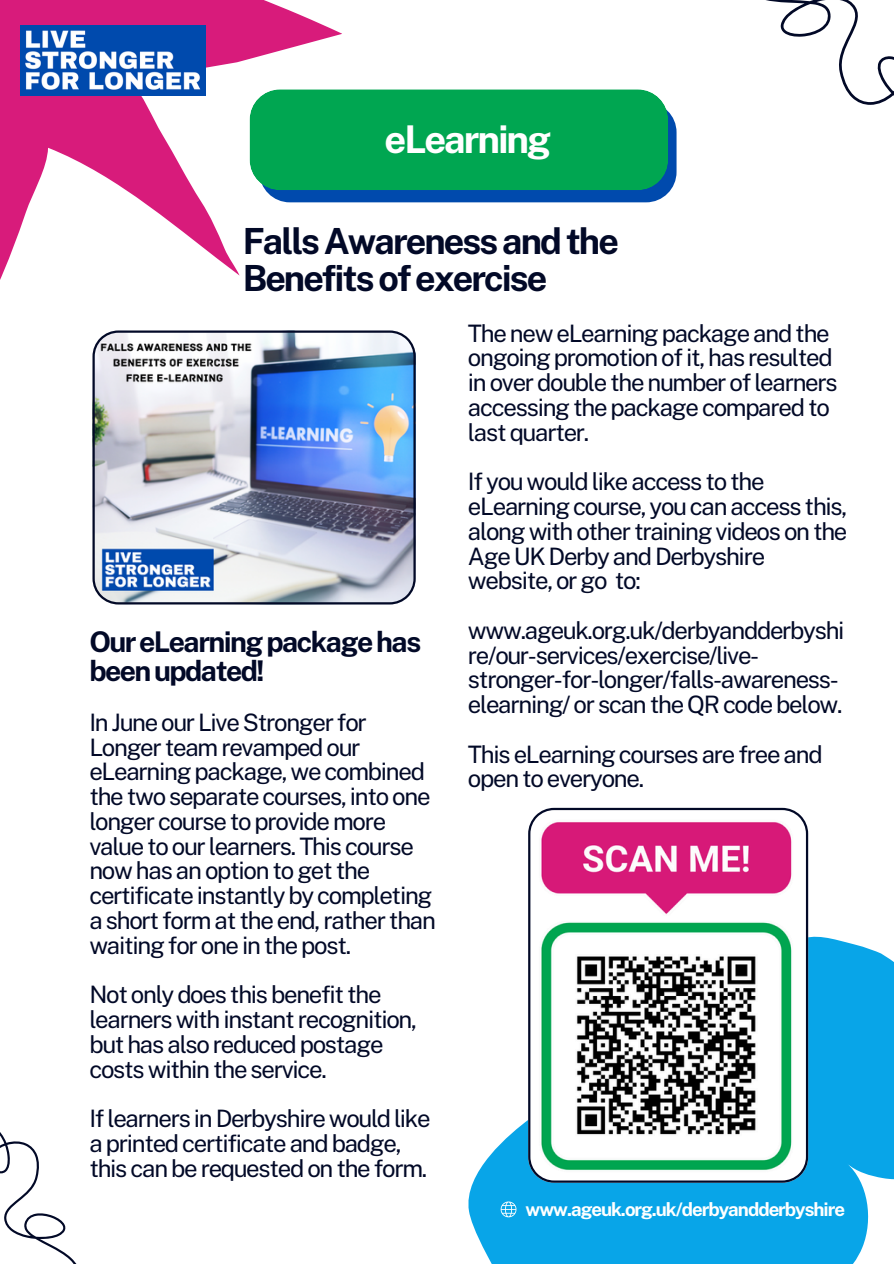
<style>
.page{position:relative;width:894px;height:1264px;background:#fff}
.page>*{position:absolute;margin:0;border:0;box-sizing:border-box;transform-origin:0 0}
.t1{font:700 38.25px "Public Sans";letter-spacing:-.055em;color:#fff}
.t2{font:700 36px/37.2px "Public Sans";letter-spacing:-.055em;color:#020927}
.t3{font:700 28.5px/29.2px "Public Sans";letter-spacing:-.055em;color:#020927}
.t4{font:24px/24.8px "Public Sans";letter-spacing:-.055em;color:#020927}
.t5{font:700 18.75px "Public Sans";letter-spacing:-.055em;color:#fff}
</style>
<div class="page">
<svg style="left:468px;top:861px;width:425px;height:402px;fill:#08a5e8"></svg>
<svg style="left:0;top:0;width:388px;height:280px"></svg>
<svg style="left:766px;top:0;width:127px;height:105px"></svg>
<svg style="left:0;top:1132px;width:76px;height:131px"></svg>
<svg style="left:500px;top:1201px;width:16px;height:16px"></svg>
<img style="left:21px;top:26px;width:184px;height:69px">
<img style="left:92px;top:330px;width:323px;height:274px">
<svg style="left:249px;top:89px;width:426px;height:113px;background:#099f61"></svg>
<svg style="left:528px;top:807px;width:280px;height:375px"></svg>
<h3 class="t1" style="left:384px;top:116px;width:168px">eLearning</h3>
<h3 class="t2" style="left:242px;top:223px;width:377px">Falls Awareness and the<br>Benefits of exercise</h3>
<h3 class="t4" style="left:468px;top:320px;width:371px">The new eLearning package and the ongoing promotion of it, has resulted in over double the number of learners accessing the package compared to last quarter.</h3>
<h3 class="t4" style="left:468px;top:469px;width:381px">If you would like access to the eLearning course, you can access this, along with other training videos on the<br>Age UK Derby and Derbyshire website, or go to:</h3>
<p class="t4" style="left:468px;top:617px;width:378px">www.ageuk.org.uk/derbyandderbyshi re/our-services/exercise/live&shy;stronger-for-longer/falls-awareness&shy;elearning/ or scan the QR code below.</p>
<h2 class="t4" style="left:468px;top:741px;width:356px">This eLearning courses are free and open to everyone.</h2>
<p class="t3" style="left:89px;top:627px;width:333px">Our eLearning package has been updated!</p>
<h1 class="t4" style="left:89px;top:709px;width:348px">In June our Live Stronger for<br>Longer team revamped our eLearning package, we combined the two separate courses, into one longer course to provide more value to our learners. This course now has an option to get the certificate instantly by completing a short form at the end, rather than waiting for one in the post.</h1>
<p class="t4" style="left:89px;top:982px;width:329px">Not only does this benefit the learners with instant recognition, but has also reduced postage costs within the service.</p>
<h1 class="t4" style="left:89px;top:1105px;width:343px">If learners in Derbyshire would like a printed certificate and badge, this can be requested on the form.</h1>
<p class="t5" style="left:525px;top:1197px;width:321px">www.ageuk.org.uk/derbyandderbyshire</p>
</div>
